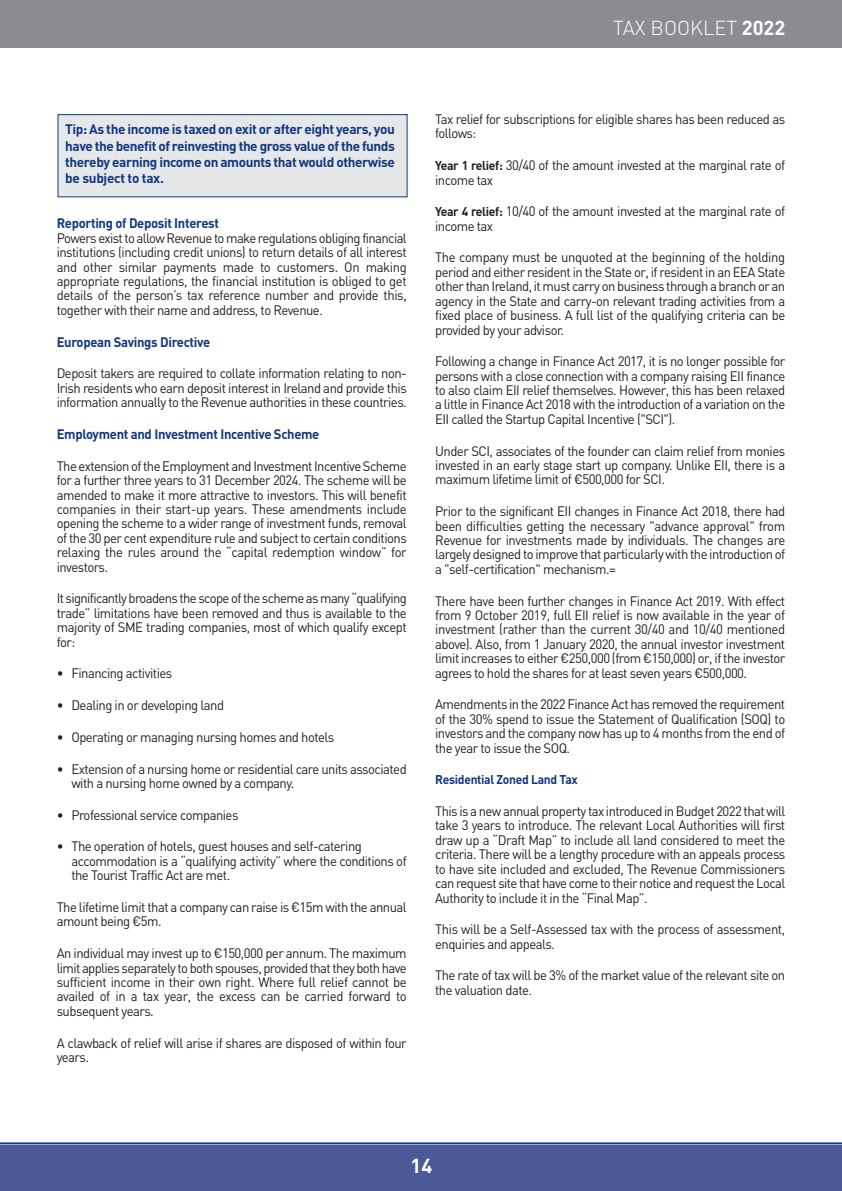
<style>
.page{position:relative;width:842px;height:1191px;background:#fff}
.page>*{position:absolute;margin:0;border:0;box-sizing:border-box;transform-origin:0 0}
.t1{font:300 20px "DIN";color:#fff}
.t2{font:700 20px "DIN";color:#fff}
.t3{font:13.6px/14.4px "DIN";letter-spacing:-.04em;color:#231f20;text-align:justify;scale:.96 1}
.t4{font:700 13.6px/16.4px "DIN";letter-spacing:-.025em;color:#113880;text-align:justify}
.t5{font:700 13.6px "DIN";letter-spacing:-.025em;color:#113880;scale:.96 1}
.t6{font:700 12.6px "DIN";letter-spacing:-.025em;color:#113880;scale:.96 1}
.s1{font-weight:700}
.s2{font-weight:700;font-size:12.6px}
</style>
<div class="page">
<div style="left:58px;top:115px;width:349px;height:81px;background:#e6e7e9"></div>
<div style="left:57px;top:114px;width:351px;height:83px;border:1px solid #113880"></div>
<hr style="left:0;top:1142px;width:842px;height:2px;background:#113880">
<div style="left:0;top:0;width:842px;height:47px;background:#8a8c8f"></div>
<div style="left:0;top:1145px;width:842px;height:46px;background:#4b5996"></div>
<p class="t1" style="left:613px;top:21px;width:174px">TAX BOOKLET <span class="s1">2022</span></p>
<p class="t4" style="left:65px;top:123px;width:331px">Tip: As the income is taxed on exit or after eight years, you have the benefit of reinvesting the gross value of the funds thereby earning income on amounts that would otherwise be subject to tax.</p>
<p class="t5" style="left:57px;top:219px;width:170px">Reporting of Deposit Interest</p>
<p class="t3" style="left:57px;top:232px;width:366px">Powers exist to allow Revenue to make regulations obliging financial institutions (including credit unions) to return details of all interest and other similar payments made to customers. On making appropriate regulations, the financial institution is obliged to get details of the person’s tax reference number and provide this, together with their name and address, to Revenue.</p>
<p class="t5" style="left:57px;top:337px;width:162px">European Savings Directive</p>
<p class="t3" style="left:57px;top:368px;width:366px">Deposit takers are required to collate information relating to non-Irish residents who earn deposit interest in Ireland and provide this information annually to the Revenue authorities in these countries.</p>
<p class="t5" style="left:57px;top:429px;width:275px">Employment and Investment Incentive Scheme</p>
<p class="t3" style="left:57px;top:460px;width:366px">The extension of the Employment and Investment Incentive Scheme for a further three years to 31 December 2024. The scheme will be amended to make it more attractive to investors. This will benefit companies in their start-up years. These amendments include opening the scheme to a wider range of investment funds, removal of the 30 per cent expenditure rule and subject to certain conditions relaxing the rules around the “capital redemption window” for investors.</p>
<p class="t3" style="left:57px;top:593px;width:366px">It significantly broadens the scope of the scheme as many “qualifying trade” limitations have been removed and thus is available to the majority of SME trading companies, most of which qualify except for:</p>
<p class="t3" style="left:57px;top:668px;width:122px">• Financing activities</p>
<p class="t3" style="left:57px;top:699px;width:176px">• Dealing in or developing land</p>
<p class="t3" style="left:57px;top:731px;width:291px">• Operating or managing nursing homes and hotels</p>
<p class="t3" style="left:71px;top:763px;width:351px;text-indent:-15px">• Extension of a nursing home or residential care units associated with a nursing home owned by a company.</p>
<p class="t3" style="left:57px;top:809px;width:191px">• Professional service companies</p>
<p class="t3" style="left:71px;top:841px;width:351px;text-align:left;text-indent:-15px">• The operation of hotels, guest houses and self-catering accommodation is a “qualifying activity” where the conditions of the Tourist Traffic Act are met.</p>
<p class="t3" style="left:57px;top:901px;width:366px">The lifetime limit that a company can raise is €15m with the annual amount being €5m.</p>
<p class="t3" style="left:57px;top:947px;width:366px">An individual may invest up to €150,000 per annum. The maximum limit applies separately to both spouses, provided that they both have sufficient income in their own right. Where full relief cannot be availed of in a tax year, the excess can be carried forward to subsequent years.</p>
<p class="t3" style="left:57px;top:1037px;width:366px">A clawback of relief will arise if shares are disposed of within four years.</p>
<p class="t3" style="left:435px;top:113px;width:366px">Tax relief for subscriptions for eligible shares has been reduced as follows:</p>
<p class="t3" style="left:435px;top:160px;width:366px"><span class="s2">Year 1 relief:</span> 30/40 of the amount invested at the marginal rate of income tax</p>
<p class="t3" style="left:435px;top:206px;width:366px"><span class="s2">Year 4 relief:</span> 10/40 of the amount invested at the marginal rate of income tax</p>
<p class="t3" style="left:435px;top:252px;width:366px">The company must be unquoted at the beginning of the holding period and either resident in the State or, if resident in an EEA State other than Ireland, it must carry on business through a branch or an agency in the State and carry-on relevant trading activities from a fixed place of business. A full list of the qualifying criteria can be provided by your advisor.</p>
<p class="t3" style="left:435px;top:356px;width:366px">Following a change in Finance Act 2017, it is no longer possible for persons with a close connection with a company raising EII finance to also claim EII relief themselves. However, this has been relaxed a little in Finance Act 2018 with the introduction of a variation on the EII called the Startup Capital Incentive ("SCI").</p>
<p class="t3" style="left:435px;top:445px;width:366px">Under SCI, associates of the founder can claim relief from monies invested in an early stage start up company. Unlike EII, there is a maximum lifetime limit of €500,000 for SCI.</p>
<p class="t3" style="left:435px;top:506px;width:366px">Prior to the significant EII changes in Finance Act 2018, there had been difficulties getting the necessary "advance approval" from Revenue for investments made by individuals. The changes are largely designed to improve that particularly with the introduction of a "self-certification" mechanism.=</p>
<p class="t3" style="left:435px;top:595px;width:366px">There have been further changes in Finance Act 2019. With effect from 9 October 2019, full EII relief is now available in the year of investment (rather than the current 30/40 and 10/40 mentioned above). Also, from 1 January 2020, the annual investor investment limit increases to either €250,000 (from €150,000) or, if the investor agrees to hold the shares for at least seven years €500,000.</p>
<p class="t3" style="left:435px;top:699px;width:366px">Amendments in the 2022 Finance Act has removed the requirement of the 30% spend to issue the Statement of Qualification (SOQ) to investors and the company now has up to 4 months from the end of the year to issue the SOQ.</p>
<p class="t6" style="left:435px;top:775px;width:150px">Residential Zoned Land Tax</p>
<p class="t3" style="left:435px;top:805px;width:366px">This is a new annual property tax introduced in Budget 2022 that will take 3 years to introduce. The relevant Local Authorities will first draw up a “Draft Map” to include all land considered to meet the criteria. There will be a lengthy procedure with an appeals process to have site included and excluded, The Revenue Commissioners can request site that have come to their notice and request the Local Authority to include it in the “Final Map”.</p>
<p class="t3" style="left:435px;top:923px;width:366px">This will be a Self-Assessed tax with the process of assessment, enquiries and appeals.</p>
<p class="t3" style="left:435px;top:970px;width:366px">The rate of tax will be 3% of the market value of the relevant site on the valuation date.</p>
<p class="t2" style="left:410px;top:1159px;width:23px">14</p>
</div>
